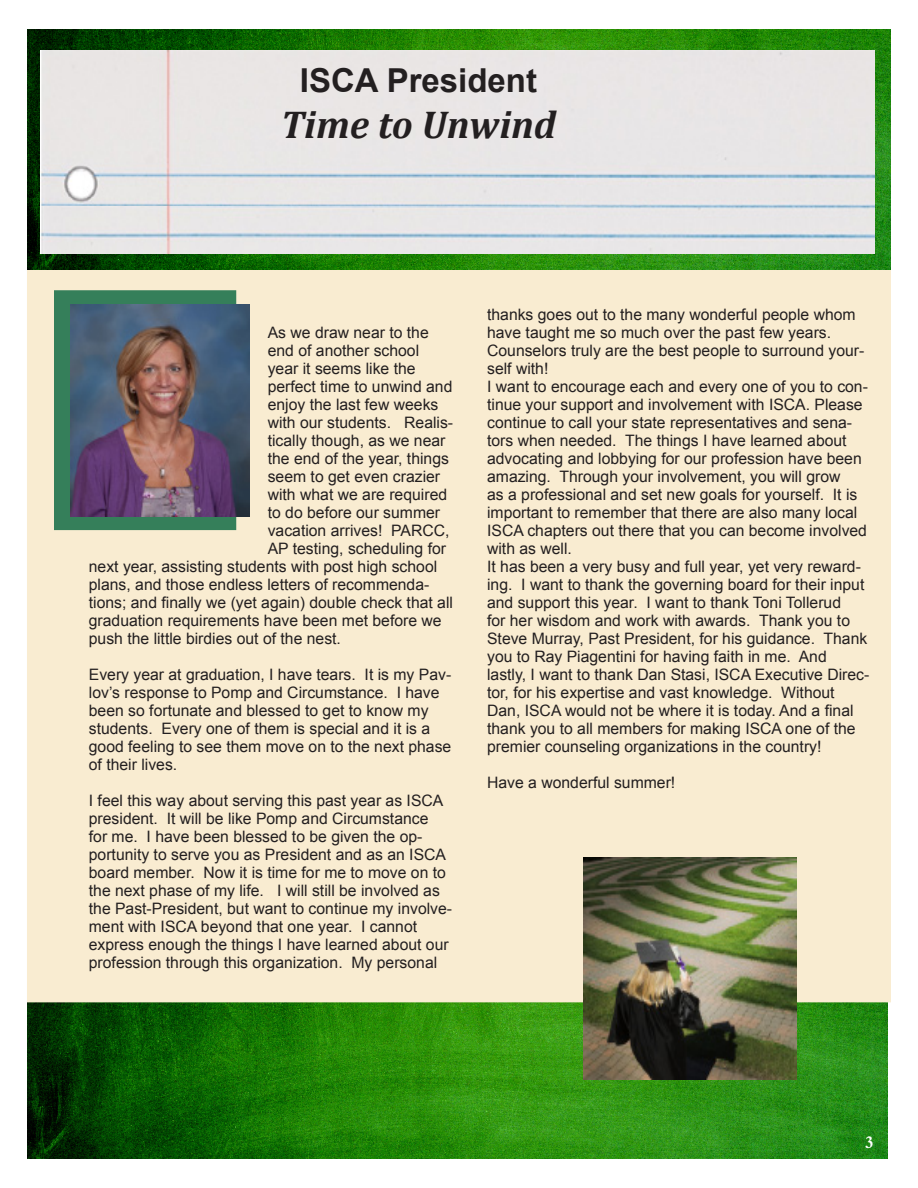
<style>
.page{position:relative;width:918px;height:1188px;background:#fff}
.page>*{position:absolute;margin:0;border:0;box-sizing:border-box;transform-origin:0 0}
.t1{font:italic 700 39px "Cambria";color:#231f20}
.t2{font:700 33px "Arial";color:#231f20}
.t3{font:700 18px "Traditional Arabic";color:#fff}
.t4{font:15.75px/18px "Arial";color:#231f20}
</style>
<div class="page">
<img style="left:27px;top:1002px;width:861px;height:157px">
<img style="left:27px;top:30px;width:864px;height:240px">
<div style="left:27px;top:270px;width:864px;height:732px;background:#f9ecd1"></div>
<div style="left:54px;top:290px;width:182px;height:240px;background:#357f5a"></div>
<img style="left:71px;top:305px;width:179px;height:212px">
<img style="left:40px;top:51px;width:834px;height:202px">
<img style="left:584px;top:857px;width:213px;height:223px">
<h2 class="t2" style="left:300px;top:58px;width:239px">ISCA President</h2>
<h1 class="t1" style="left:281px;top:98px;width:277px">Time to Unwind</h1>
<p class="t4" style="left:268px;top:323px;width:163px">As we draw near to the</p>
<p class="t4" style="left:268px;top:341px;width:153px">end of another school</p>
<p class="t4" style="left:268px;top:359px;width:149px">year it seems like the</p>
<p class="t4" style="left:268px;top:377px;width:186px">perfect time to unwind and</p>
<p class="t4" style="left:268px;top:395px;width:172px">enjoy the last few weeks</p>
<p class="t4" style="left:268px;top:413px;width:187px">with our students. Realis-</p>
<p class="t4" style="left:268px;top:431px;width:179px">tically though, as we near</p>
<p class="t4" style="left:268px;top:449px;width:183px">the end of the year, things</p>
<p class="t4" style="left:268px;top:467px;width:174px">seem to get even crazier</p>
<p class="t4" style="left:268px;top:485px;width:181px">with what we are required</p>
<p class="t4" style="left:268px;top:503px;width:174px">to do before our summer</p>
<p class="t4" style="left:268px;top:521px;width:183px">vacation arrives! PARCC,</p>
<p class="t4" style="left:268px;top:539px;width:180px">AP testing, scheduling for</p>
<p class="t4" style="left:89px;top:557px;width:350px">next year, assisting students with post high school</p>
<p class="t4" style="left:89px;top:575px;width:342px">plans, and those endless letters of recommenda-</p>
<p class="t4" style="left:89px;top:593px;width:366px">tions; and finally we (yet again) double check that all</p>
<p class="t4" style="left:89px;top:611px;width:354px">graduation requirements have been met before we</p>
<p class="t4" style="left:89px;top:629px;width:254px">push the little birdies out of the nest.</p>
<p class="t4" style="left:89px;top:665px;width:364px">Every year at graduation, I have tears. It is my Pav&shy;lov’s response to Pomp and Circumstance. I have been so fortunate and blessed to get to know my students. Every one of them is special and it is a good feeling to see them move on to the next phase of their lives.</p>
<p class="t4" style="left:89px;top:791px;width:365px">I feel this way about serving this past year as ISCA president. It will be like Pomp and Circumstance<br>for me. I have been blessed to be given the op&shy;portunity to serve you as President and as an ISCA board member. Now it is time for me to move on to the next phase of my life. I will still be involved as the Past-President, but want to continue my involve&shy;ment with ISCA beyond that one year. I cannot express enough the things I have learned about our profession through this organization. My personal</p>
<p class="t4" style="left:487px;top:305px;width:384px">thanks goes out to the many wonderful people whom have taught me so much over the past few years.<br>Counselors truly are the best people to surround your&shy;self with!<br>I want to encourage each and every one of you to con&shy;tinue your support and involvement with ISCA. Please continue to call your state representatives and sena&shy;tors when needed. The things I have learned about advocating and lobbying for our profession have been amazing. Through your involvement, you will grow<br>as a professional and set new goals for yourself. It is important to remember that there are also many local ISCA chapters out there that you can become involved with as well.<br>It has been a very busy and full year, yet very reward&shy;ing. I want to thank the governing board for their input and support this year. I want to thank Toni Tollerud<br>for her wisdom and work with awards. Thank you to Steve Murray, Past President, for his guidance. Thank you to Ray Piagentini for having faith in me. And lastly, I want to thank Dan Stasi, ISCA Executive Direc&shy;tor, for his expertise and vast knowledge. Without Dan, ISCA would not be where it is today. And a final thank you to all members for making ISCA one of the premier counseling organizations in the country!</p>
<p class="t4" style="left:487px;top:773px;width:190px">Have a wonderful summer!</p>
<p class="t3" style="left:865px;top:1132px;width:10px">3</p>
</div>
